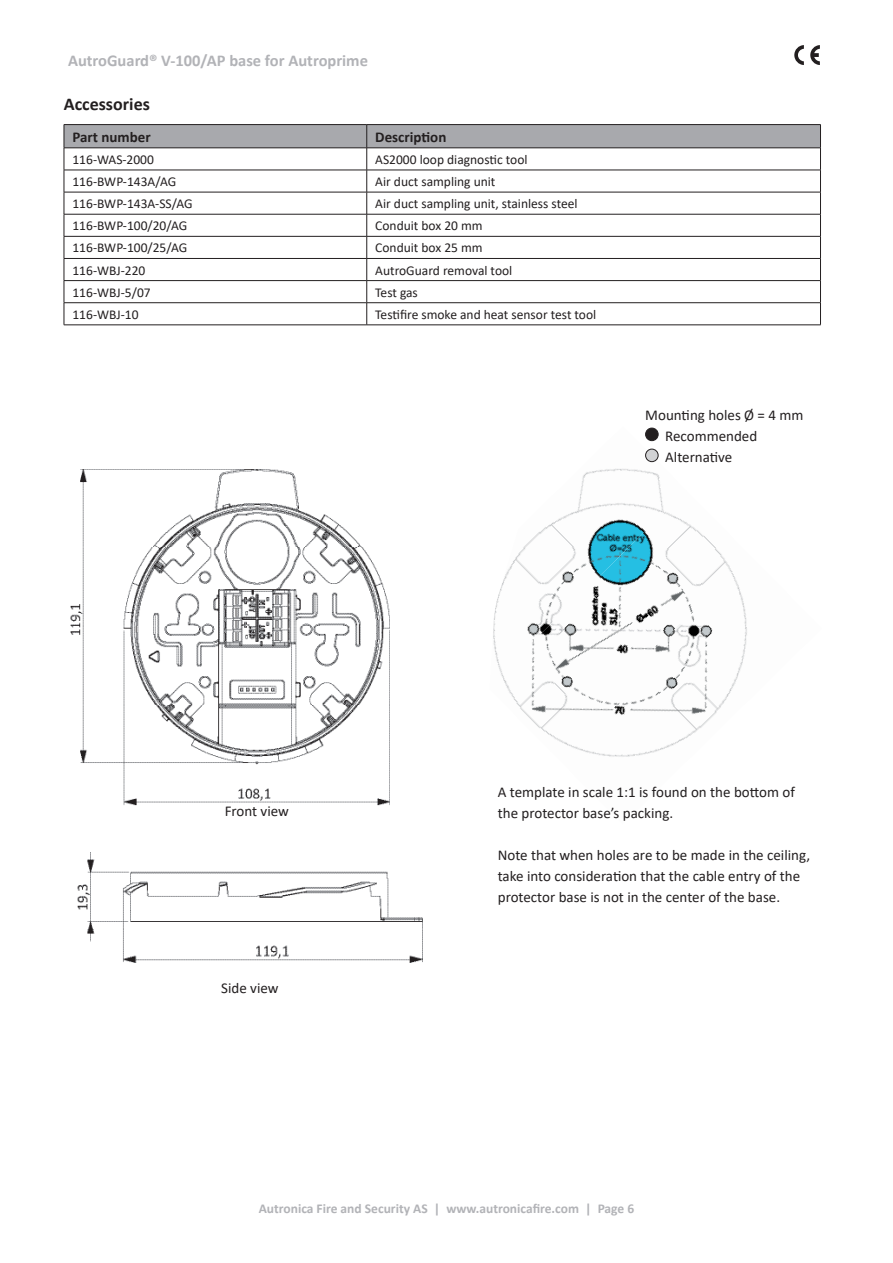
<style>
.page{position:relative;width:893px;height:1263px;background:#fff}
.page>*{position:absolute;margin:0;border:0;box-sizing:border-box;transform-origin:0 0}
.t1{font:700 18px "Calibri";color:#231f20}
.t2{font:700 16.5px "Calibri";color:#b2b3b7}
.t3{font:15px/21px "Calibri";color:#231f20}
.t4{font:700 15px "Calibri";color:#231f20}
.t5{font:13.5px "Calibri";color:#231f20}
.t6{font:700 13.5px "Calibri";color:#b2b3b7}
</style>
<div class="page">
<svg style="left:810px;top:45px;width:10px;height:20px"></svg>
<svg style="left:794px;top:45px;width:10px;height:20px"></svg>
<img style="left:70px;top:469px;width:320px;height:337px">
<img style="left:77px;top:853px;width:346px;height:109px">
<img style="left:580px;top:427px;width:81px;height:64px">
<img style="left:493px;top:491px;width:229px;height:244px">
<img style="left:550px;top:555px;width:197px;height:202px">
<img style="left:614px;top:620px;width:133px;height:137px">
<div style="left:646px;top:428px;width:12px;height:13px;background:#231f20;border-radius:50%"></div>
<div style="left:645px;top:428px;width:13px;height:13px;border:1px solid #231f20;border-radius:50%"></div>
<div style="left:646px;top:449px;width:12px;height:13px;background:#d1d2d4;border-radius:50%"></div>
<div style="left:645px;top:449px;width:13px;height:13px;border:1px solid #231f20;border-radius:50%"></div>
<hr style="left:64px;top:124px;width:303px;height:1px;background:#231f20">
<hr style="left:367px;top:124px;width:454px;height:1px;background:#231f20">
<svg style="left:64px;top:125px;width:757px;height:200px"></svg>
<hr style="left:64px;top:325px;width:303px;height:1px;background:#231f20">
<hr style="left:367px;top:325px;width:454px;height:1px;background:#231f20">
<p class="t2" style="left:68px;top:48px;width:301px">AutroGuard® V-100/AP base for Autroprime</p>
<h1 class="t1" style="left:64px;top:91px;width:88px">Accessories</h1>
<p class="t4" style="left:72px;top:126px;width:80px">Part number</p>
<p class="t4" style="left:375px;top:126px;width:73px">Description</p>
<p class="t5" style="left:72px;top:150px;width:83px">116-WAS-2000</p>
<p class="t5" style="left:375px;top:150px;width:154px">AS2000 loop diagnostic tool</p>
<p class="t5" style="left:72px;top:172px;width:105px">116-BWP-143A/AG</p>
<p class="t5" style="left:375px;top:172px;width:122px">Air duct sampling unit</p>
<p class="t5" style="left:72px;top:194px;width:122px">116-BWP-143A-SS/AG</p>
<p class="t5" style="left:375px;top:194px;width:204px">Air duct sampling unit, stainless steel</p>
<p class="t5" style="left:72px;top:216px;width:116px">116-BWP-100/20/AG</p>
<p class="t5" style="left:375px;top:216px;width:109px">Conduit box 20 mm</p>
<p class="t5" style="left:72px;top:239px;width:116px">116-BWP-100/25/AG</p>
<p class="t5" style="left:375px;top:239px;width:109px">Conduit box 25 mm</p>
<p class="t5" style="left:72px;top:261px;width:74px">116-WBJ-220</p>
<p class="t5" style="left:375px;top:261px;width:139px">AutroGuard removal tool</p>
<p class="t5" style="left:72px;top:283px;width:80px">116-WBJ-5/07</p>
<p class="t5" style="left:375px;top:283px;width:44px">Test gas</p>
<p class="t5" style="left:72px;top:305px;width:68px">116-WBJ-10</p>
<p class="t5" style="left:375px;top:305px;width:223px">Testifire smoke and heat sensor test tool</p>
<p class="t3" style="left:665px;top:404px;width:140px;text-indent:-20px">Mounting holes Ø = 4 mm<br>Recommended<br>Alternative</p>
<p class="t3" style="left:225px;top:800px;width:66px">Front view</p>
<p class="t3" style="left:221px;top:977px;width:59px">Side view</p>
<p class="t3" style="left:498px;top:781px;width:299px">A template in scale 1:1 is found on the bottom of the protector base’s packing.</p>
<p class="t3" style="left:498px;top:844px;width:314px">Note that when holes are to be made in the ceiling, take into consideration that the cable entry of the protector base is not in the center of the base.</p>
<p class="t6" style="left:259px;top:1199px;width:377px">Autronica Fire and Security AS | www.autronicafire.com | Page 6</p>
</div>
